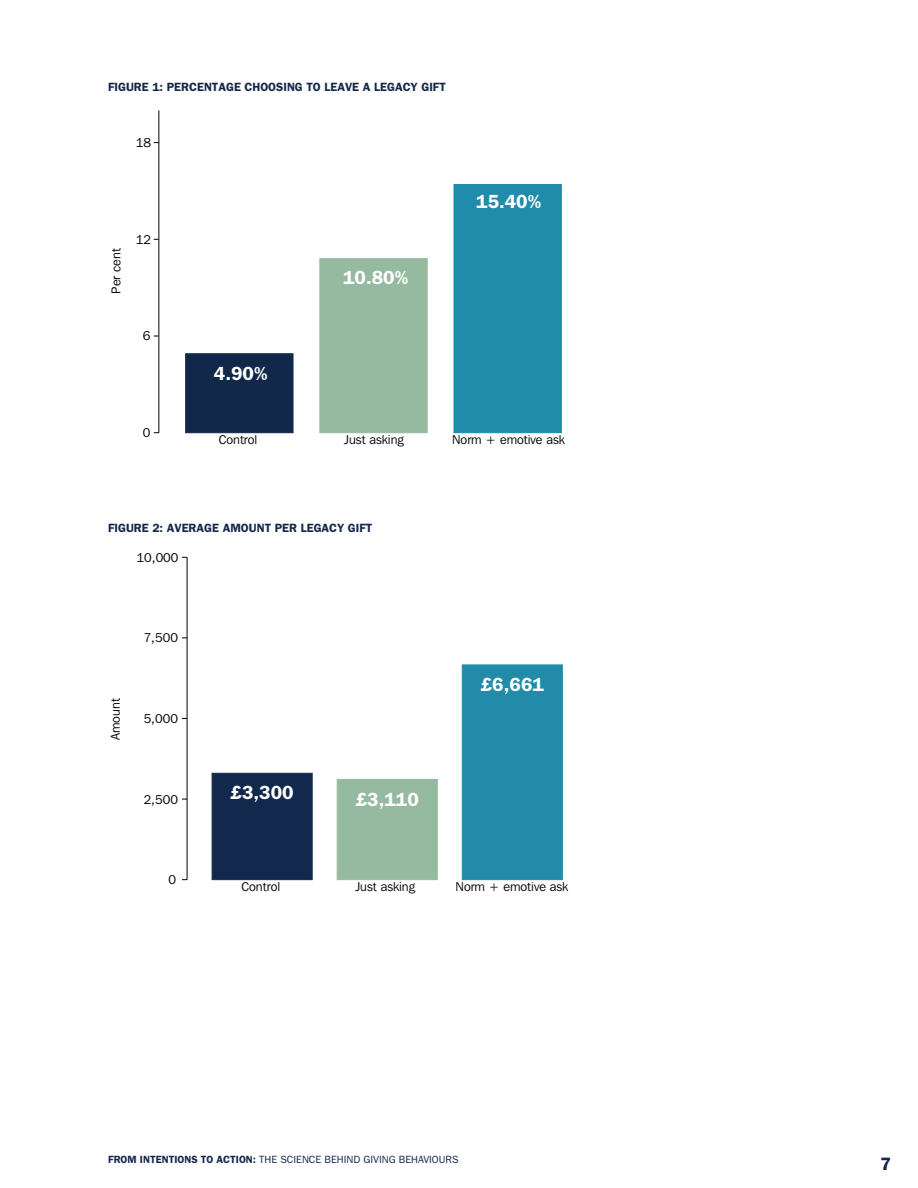
<style>
.page{position:relative;width:918px;height:1188px;background:#fff}
.page>*{position:absolute;margin:0;border:0;box-sizing:border-box;transform-origin:0 0}
.t1{font:600 19.2px "Franklin Gothic";color:#fff}
.t2{font:600 18px "Franklin Gothic";color:#14274c}
.t3{font:12.75px "Franklin Gothic IT Cby BT";color:#050504}
.t4{font:12.75px "Franklin Gothic IT Cby BT";color:#040503}
.t5{font:600 12px "Franklin Gothic";color:#14274c}
.t6{font:10.5px "Franklin Gothic";color:#14274c}
.s1{font-weight:600}
</style>
<div class="page">
<div style="left:158px;top:110px;width:431px;height:323px;background:#fff;border:1px solid #fff"></div>
<div style="left:186px;top:354px;width:107px;height:79px;background:#11284b;border:1px solid #11284b"></div>
<div style="left:320px;top:259px;width:107px;height:174px;background:#96ba9f"></div>
<div style="left:454px;top:184px;width:107px;height:249px;background:#208baa"></div>
<hr style="left:158px;top:110px;width:1px;height:323px;background:#040503">
<div style="left:212px;top:773px;width:100px;height:107px;background:#12284c;border:1px solid #12284c"></div>
<div style="left:337px;top:779px;width:100px;height:101px;background:#96ba9f"></div>
<div style="left:462px;top:665px;width:100px;height:215px;background:#228baa;border:1px solid #228baa"></div>
<hr style="left:187px;top:557px;width:1px;height:323px;background:#040503">
<p class="t5" style="left:108px;top:79px;width:339px">FIGURE 1: PERCENTAGE CHOOSING TO LEAVE A LEGACY GIFT</p>
<p class="t4" style="left:136px;top:135px;width:17px">18</p>
<p class="t4" style="left:108px;top:294px;width:47px;rotate:-90deg">Per cent</p>
<p class="t4" style="left:136px;top:231px;width:17px">12</p>
<p class="t4" style="left:143px;top:328px;width:9px">6</p>
<p class="t4" style="left:143px;top:425px;width:9px">0</p>
<h1 class="t1" style="left:214px;top:362px;width:55px">4.90%</h1>
<h1 class="t1" style="left:343px;top:266px;width:67px">10.80%</h1>
<h1 class="t1" style="left:476px;top:190px;width:67px">15.40%</h1>
<p class="t4" style="left:219px;top:432px;width:40px">Control</p>
<p class="t4" style="left:344px;top:432px;width:61px">Just asking</p>
<p class="t4" style="left:452px;top:432px;width:114px">Norm + emotive ask</p>
<p class="t5" style="left:108px;top:520px;width:266px">FIGURE 2: AVERAGE AMOUNT PER LEGACY GIFT</p>
<p class="t3" style="left:137px;top:549px;width:43px">10,000</p>
<p class="t3" style="left:107px;top:740px;width:43px;rotate:-90deg">Amount</p>
<p class="t3" style="left:144px;top:630px;width:36px">7,500</p>
<p class="t3" style="left:144px;top:711px;width:36px">5,000</p>
<p class="t3" style="left:144px;top:791px;width:36px">2,500</p>
<p class="t3" style="left:169px;top:872px;width:9px">0</p>
<h1 class="t1" style="left:231px;top:781px;width:65px">£3,300</h1>
<h1 class="t1" style="left:356px;top:788px;width:65px">£3,110</h1>
<h1 class="t1" style="left:481px;top:673px;width:65px">£6,661</h1>
<p class="t3" style="left:242px;top:879px;width:40px">Control</p>
<p class="t3" style="left:355px;top:879px;width:61px">Just asking</p>
<p class="t3" style="left:455px;top:879px;width:114px">Norm + emotive ask</p>
<p class="t6" style="left:108px;top:1154px;width:352px"><span class="s1">FROM INTENTIONS TO ACTION:</span> THE SCIENCE BEHIND GIVING BEHAVIOURS</p>
<h2 class="t2" style="left:880px;top:1153px;width:12px">7</h2>
</div>
